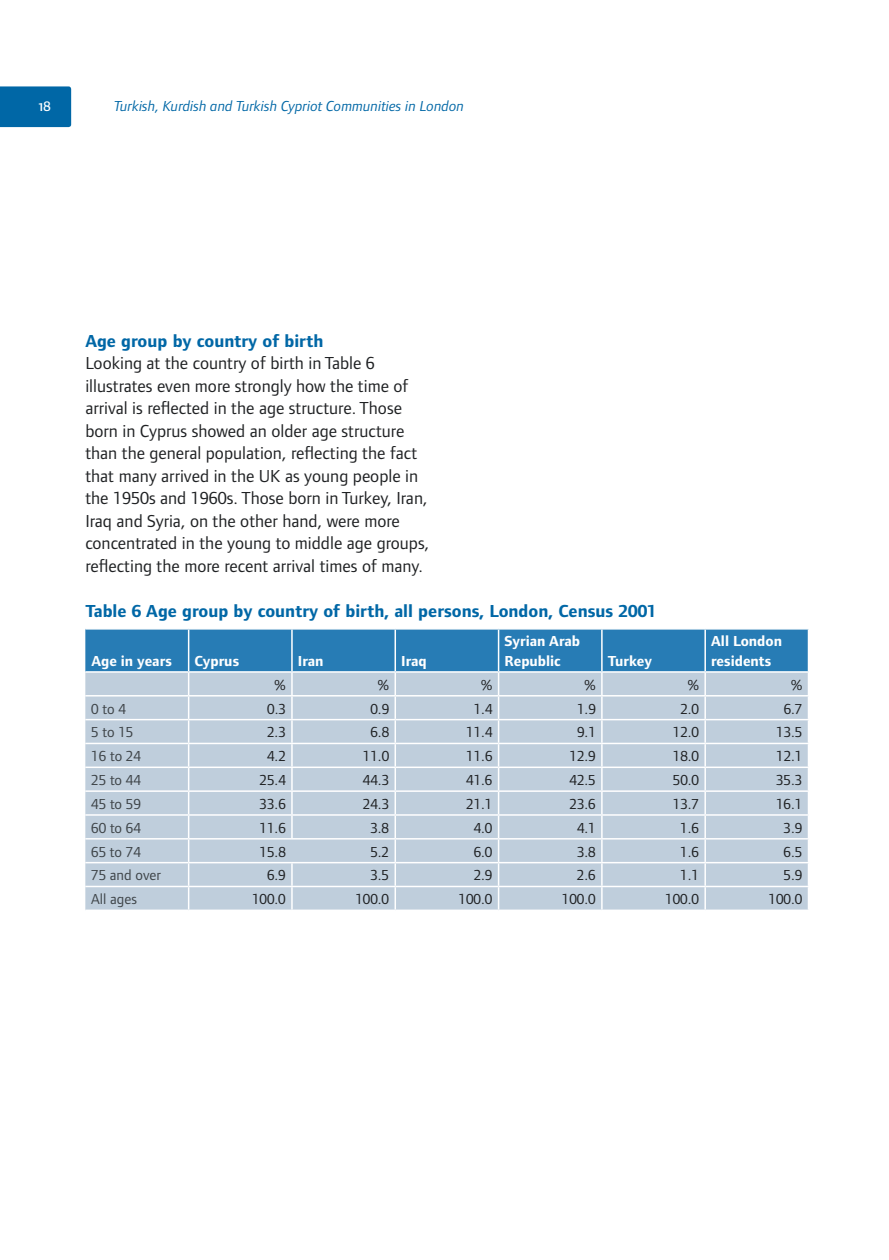
<style>
.page{position:relative;width:889px;height:1260px;background:#fff}
.page>*{position:absolute;margin:0;border:0;box-sizing:border-box;transform-origin:0 0}
.t1{font:18px/22.5px "Foundry Form Sans";color:#1f2123}
.t2{font:700 18px "Foundry Form Sans";color:#0067a6}
.t3{font:15px "Foundry Form Sans";color:#1f2123}
.t4{font:700 15px/19.5px "Foundry Form Sans";color:#fff}
.t5{font:15px "Foundry Form Sans";color:#3e4448}
.t6{font:15px "Foundry Form Sans Italic OSF";color:#0067a6}
.t7{font:15px "Foundry Form Sans Medium SC";color:#fff}
</style>
<div class="page">
<div style="left:0;top:86px;width:71px;height:41px;background:#0067a6"></div>
<svg style="left:85px;top:629px;width:723px;height:280px;background:#acc5d8"></svg>
<hr style="left:85px;top:790px;width:104px;height:2px;background:#fff">
<hr style="left:292px;top:838px;width:103px;height:1px;background:#fff">
<hr style="left:394px;top:839px;width:2px;height:23px;background:#fff">
<hr style="left:292px;top:862px;width:103px;height:1px;background:#fff">
<hr style="left:704px;top:673px;width:2px;height:22px;background:#fff">
<hr style="left:807px;top:673px;width:2px;height:22px;background:#fff">
<hr style="left:705px;top:695px;width:104px;height:1px;background:#fff">
<hr style="left:498px;top:630px;width:1px;height:41px;background:#fff">
<hr style="left:601px;top:630px;width:1px;height:41px;background:#fff">
<hr style="left:498px;top:671px;width:104px;height:2px;background:#fff">
<hr style="left:704px;top:630px;width:2px;height:41px;background:#fff">
<hr style="left:807px;top:630px;width:2px;height:41px;background:#fff">
<hr style="left:705px;top:671px;width:104px;height:2px;background:#fff">
<p class="t7" style="left:39px;top:97px;width:13px">18</p>
<p class="t6" style="left:114px;top:98px;width:352px">Turkish, Kurdish and Turkish Cypriot Communities in London</p>
<p class="t2" style="left:85px;top:331px;width:239px">Age group by country of birth</p>
<p class="t1" style="left:85px;top:352px;width:345px">Looking at the country of birth in Table 6 illustrates even more strongly how the time of arrival is reflected in the age structure. Those born in Cyprus showed an older age structure than the general population, reflecting the fact that many arrived in the UK as young people in the 1950s and 1960s. Those born in Turkey, Iran, Iraq and Syria, on the other hand, were more concentrated in the young to middle age groups, reflecting the more recent arrival times of many.</p>
<p class="t2" style="left:85px;top:601px;width:573px">Table 6 Age group by country of birth, all persons, London, Census 2001</p>
<p class="t4" style="left:91px;top:651px;width:82px">Age in years</p>
<p class="t4" style="left:195px;top:651px;width:46px">Cyprus</p>
<p class="t4" style="left:298px;top:651px;width:27px">Iran</p>
<p class="t4" style="left:401px;top:651px;width:27px">Iraq</p>
<p class="t4" style="left:504px;top:632px;width:77px">Syrian Arab<br>Republic</p>
<p class="t4" style="left:608px;top:651px;width:46px">Turkey</p>
<p class="t4" style="left:711px;top:632px;width:72px">All London residents</p>
<p class="t3" style="left:274px;top:676px;width:13px">%</p>
<p class="t3" style="left:377px;top:676px;width:13px">%</p>
<p class="t3" style="left:481px;top:676px;width:13px">%</p>
<p class="t3" style="left:584px;top:676px;width:13px">%</p>
<p class="t3" style="left:687px;top:676px;width:13px">%</p>
<p class="t3" style="left:790px;top:676px;width:13px">%</p>
<p class="t5" style="left:91px;top:700px;width:36px">0 to 4</p>
<p class="t3" style="left:267px;top:700px;width:20px">0.3</p>
<p class="t3" style="left:370px;top:700px;width:20px">0.9</p>
<p class="t3" style="left:474px;top:700px;width:20px">1.4</p>
<p class="t3" style="left:577px;top:700px;width:20px">1.9</p>
<p class="t3" style="left:680px;top:700px;width:20px">2.0</p>
<p class="t3" style="left:783px;top:700px;width:20px">6.7</p>
<p class="t5" style="left:91px;top:724px;width:44px">5 to 15</p>
<p class="t3" style="left:267px;top:724px;width:20px">2.3</p>
<p class="t3" style="left:370px;top:724px;width:20px">6.8</p>
<p class="t3" style="left:466px;top:724px;width:28px">11.4</p>
<p class="t3" style="left:577px;top:724px;width:20px">9.1</p>
<p class="t3" style="left:673px;top:724px;width:28px">12.0</p>
<p class="t3" style="left:776px;top:724px;width:28px">13.5</p>
<p class="t5" style="left:91px;top:748px;width:51px">16 to 24</p>
<p class="t3" style="left:267px;top:748px;width:20px">4.2</p>
<p class="t3" style="left:363px;top:748px;width:28px">11.0</p>
<p class="t3" style="left:466px;top:748px;width:28px">11.6</p>
<p class="t3" style="left:569px;top:748px;width:28px">12.9</p>
<p class="t3" style="left:673px;top:748px;width:28px">18.0</p>
<p class="t3" style="left:776px;top:748px;width:28px">12.1</p>
<p class="t5" style="left:91px;top:772px;width:51px">25 to 44</p>
<p class="t3" style="left:260px;top:772px;width:28px">25.4</p>
<p class="t3" style="left:363px;top:772px;width:28px">44.3</p>
<p class="t3" style="left:466px;top:772px;width:28px">41.6</p>
<p class="t3" style="left:569px;top:772px;width:28px">42.5</p>
<p class="t3" style="left:673px;top:772px;width:28px">50.0</p>
<p class="t3" style="left:776px;top:772px;width:28px">35.3</p>
<p class="t5" style="left:91px;top:795px;width:51px">45 to 59</p>
<p class="t3" style="left:259px;top:795px;width:28px">33.6</p>
<p class="t3" style="left:363px;top:795px;width:28px">24.3</p>
<p class="t3" style="left:466px;top:795px;width:28px">21.1</p>
<p class="t3" style="left:569px;top:795px;width:28px">23.6</p>
<p class="t3" style="left:673px;top:795px;width:28px">13.7</p>
<p class="t3" style="left:776px;top:795px;width:28px">16.1</p>
<p class="t5" style="left:91px;top:819px;width:51px">60 to 64</p>
<p class="t3" style="left:259px;top:819px;width:28px">11.6</p>
<p class="t3" style="left:370px;top:819px;width:20px">3.8</p>
<p class="t3" style="left:473px;top:819px;width:20px">4.0</p>
<p class="t3" style="left:577px;top:819px;width:20px">4.1</p>
<p class="t3" style="left:680px;top:819px;width:20px">1.6</p>
<p class="t3" style="left:783px;top:819px;width:20px">3.9</p>
<p class="t5" style="left:91px;top:843px;width:51px">65 to 74</p>
<p class="t3" style="left:259px;top:843px;width:28px">15.8</p>
<p class="t3" style="left:370px;top:843px;width:20px">5.2</p>
<p class="t3" style="left:473px;top:843px;width:20px">6.0</p>
<p class="t3" style="left:577px;top:843px;width:20px">3.8</p>
<p class="t3" style="left:680px;top:843px;width:20px">1.6</p>
<p class="t3" style="left:783px;top:843px;width:20px">6.5</p>
<p class="t5" style="left:91px;top:867px;width:71px">75 and over</p>
<p class="t3" style="left:267px;top:867px;width:20px">6.9</p>
<p class="t3" style="left:370px;top:867px;width:20px">3.5</p>
<p class="t3" style="left:473px;top:867px;width:20px">2.9</p>
<p class="t3" style="left:577px;top:867px;width:20px">2.6</p>
<p class="t3" style="left:680px;top:867px;width:20px">1.1</p>
<p class="t3" style="left:783px;top:867px;width:20px">5.9</p>
<p class="t5" style="left:91px;top:891px;width:47px">All ages</p>
<p class="t3" style="left:252px;top:891px;width:35px">100.0</p>
<p class="t3" style="left:355px;top:891px;width:35px">100.0</p>
<p class="t3" style="left:458px;top:891px;width:35px">100.0</p>
<p class="t3" style="left:562px;top:891px;width:35px">100.0</p>
<p class="t3" style="left:665px;top:891px;width:35px">100.0</p>
<p class="t3" style="left:768px;top:891px;width:35px">100.0</p>
</div>
